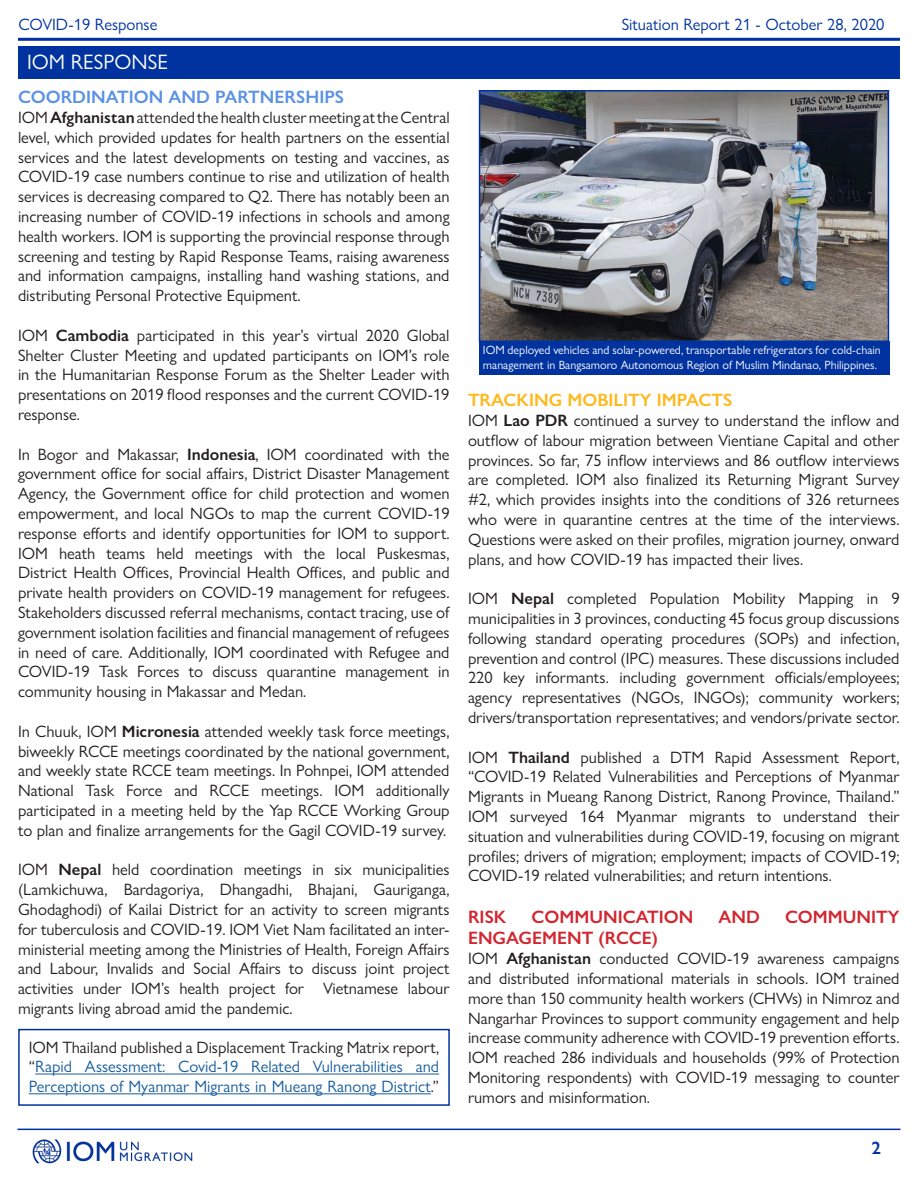
<style>
.page{position:relative;width:918px;height:1188px;background:#fff}
.page>*{position:absolute;margin:0;border:0;box-sizing:border-box;transform-origin:0 0}
.t1{font:21px "Gill Sans Nova";color:#fff}
.t2{font:600 18px "Gill Sans Nova";color:#d22630}
.t3{font:600 18px "Gill Sans Nova";color:#5b92e5}
.Paragraph_Style_no_h{font:600 18px "Gill Sans Nova";color:#ffb81c}
.t4{font:600 18px "Gill Sans Nova";color:#0033a0}
.Paragraph_Style_no_h-2{font:16.5px/19.8px "Gill Sans Nova";color:#231f20;text-align:justify}
.Paragraph_Style_no_h-3{font:16.5px/19.8px "Gill Sans Nova";color:#175d9e;text-align:justify}
.t5{font:16.5px "Gill Sans Nova";color:#0033a0}
.Paragraph_Style_no_h-4{font:12px/14.4px "Gill Sans Nova";color:#fff}
.s1{font-weight:600}
.s2{color:#231f20}
</style>
<div class="page">
<hr style="left:18px;top:38px;width:882px;height:3px;background:#0033a0">
<img style="left:32px;top:1139px;width:161px;height:25px">
<div style="left:18px;top:46px;width:882px;height:34px;background:#0033a0"></div>
<div style="left:479px;top:341px;width:410px;height:34px;background:#0033a0"></div>
<img style="left:482px;top:93px;width:404px;height:246px">
<div style="left:479px;top:90px;width:410px;height:252px;border:2px solid #0033a0"></div>
<hr style="left:17px;top:1129px;width:884px;height:1px;background:#0033a0">
<div style="left:18px;top:1029px;width:432px;height:77px;border:2px solid #0033a0"></div>
<hr style="left:35px;top:1074px;width:404px;height:1px;background:#175d9e">
<hr style="left:29px;top:1093px;width:402px;height:1px;background:#175d9e">
<p class="t5" style="left:19px;top:14px;width:140px">COVID-19 Response</p>
<p class="t5" style="left:622px;top:14px;width:264px">Situation Report 21 - October 28, 2020</p>
<p class="t1" style="left:27px;top:49px;width:143px">IOM RESPONSE</p>
<p class="t3" style="left:18px;top:86px;width:328px">COORDINATION AND PARTNERSHIPS</p>
<p class="Paragraph_Style_no_h-2" style="left:18px;top:107px;width:433px">IOM <span class="s1">Afghanistan</span> attended the health cluster meeting at the Central level, which provided updates for health partners on the essential services and the latest developments on testing and vaccines, as COVID-19 case numbers continue to rise and utilization of health services is decreasing compared to Q2. There has notably been an increasing number of COVID-19 infections in schools and among health workers. IOM is supporting the provincial response through screening and testing by Rapid Response Teams, raising awareness and information campaigns, installing hand washing stations, and distributing Personal Protective Equipment.</p>
<p class="Paragraph_Style_no_h-2" style="left:18px;top:325px;width:433px">IOM <span class="s1">Cambodia</span> participated in this year’s virtual 2020 Global Shelter Cluster Meeting and updated participants on IOM’s role in the Humanitarian Response Forum as the Shelter Leader with presentations on 2019 flood responses and the current COVID-19 response.</p>
<p class="Paragraph_Style_no_h-2" style="left:18px;top:444px;width:433px">In Bogor and Makassar, <span class="s1">Indonesia</span>, IOM coordinated with the government office for social affairs, District Disaster Management Agency, the Government office for child protection and women empowerment, and local NGOs to map the current COVID-19 response efforts and identify opportunities for IOM to support.<br>IOM heath teams held meetings with the local Puskesmas, District Health Offices, Provincial Health Offices, and public and private health providers on COVID-19 management for refugees.<br>Stakeholders discussed referral mechanisms, contact tracing, use of government isolation facilities and financial management of refugees in need of care. Additionally, IOM coordinated with Refugee and COVID-19 Task Forces to discuss quarantine management in community housing in Makassar and Medan.</p>
<p class="Paragraph_Style_no_h-2" style="left:18px;top:721px;width:433px">In Chuuk, IOM <span class="s1">Micronesia</span> attended weekly task force meetings, biweekly RCCE meetings coordinated by the national government, and weekly state RCCE team meetings. In Pohnpei, IOM attended National Task Force and RCCE meetings. IOM additionally participated in a meeting held by the Yap RCCE Working Group to plan and finalize arrangements for the Gagil COVID-19 survey.</p>
<p class="Paragraph_Style_no_h-2" style="left:18px;top:860px;width:433px">IOM <span class="s1">Nepal</span> held coordination meetings in six municipalities (Lamkichuwa, Bardagoriya, Dhangadhi, Bhajani, Gauriganga, Ghodaghodi) of Kailai District for an activity to screen migrants for tuberculosis and COVID-19. IOM Viet Nam facilitated an inter&shy;ministerial meeting among the Ministries of Health, Foreign Affairs and Labour, Invalids and Social Affairs to discuss joint project activities under IOM’s health project for Vietnamese labour migrants living abroad amid the pandemic.</p>
<p class="Paragraph_Style_no_h-3" style="left:29px;top:1037px;width:412px"><span class="s2">IOM Thailand published a Displacement Tracking Matrix report, “</span>Rapid Assessment: Covid-19 Related Vulnerabilities and Perceptions of Myanmar Migrants in Mueang Ranong District<span class="s2">.”</span></p>
<p class="Paragraph_Style_no_h-4" style="left:483px;top:343px;width:399px">IOM deployed vehicles and solar-powered, transportable refrigerators for cold-chain management in Bangsamoro Autonomous Region of Muslim Mindanao, Philippines.</p>
<p class="Paragraph_Style_no_h" style="left:468px;top:389px;width:266px">TRACKING MOBILITY IMPACTS</p>
<p class="Paragraph_Style_no_h-2" style="left:468px;top:410px;width:433px">IOM <span class="s1">Lao PDR</span> continued a survey to understand the inflow and outflow of labour migration between Vientiane Capital and other provinces. So far, 75 inflow interviews and 86 outflow interviews are completed. IOM also finalized its Returning Migrant Survey #2, which provides insights into the conditions of 326 returnees who were in quarantine centres at the time of the interviews.<br>Questions were asked on their profiles, migration journey, onward plans, and how COVID-19 has impacted their lives.</p>
<p class="Paragraph_Style_no_h-2" style="left:468px;top:588px;width:433px">IOM <span class="s1">Nepal</span> completed Population Mobility Mapping in 9 municipalities in 3 provinces, conducting 45 focus group discussions following standard operating procedures (SOPs) and infection, prevention and control (IPC) measures. These discussions included 220 key informants. including government officials/employees; agency representatives (NGOs, INGOs); community workers; drivers/transportation representatives; and vendors/private sector.</p>
<p class="Paragraph_Style_no_h-2" style="left:468px;top:747px;width:433px">IOM <span class="s1">Thailand</span> published a DTM Rapid Assessment Report, “COVID-19 Related Vulnerabilities and Perceptions of Myanmar Migrants in Mueang Ranong District, Ranong Province, Thailand.” IOM surveyed 164 Myanmar migrants to understand their situation and vulnerabilities during COVID-19, focusing on migrant profiles; drivers of migration; employment; impacts of COVID-19; COVID-19 related vulnerabilities; and return intentions.</p>
<p class="t2" style="left:468px;top:905px;width:40px">RISK</p>
<p class="t2" style="left:532px;top:905px;width:163px">COMMUNICATION</p>
<p class="t2" style="left:719px;top:905px;width:43px">AND</p>
<p class="t2" style="left:785px;top:905px;width:116px">COMMUNITY</p>
<p class="t2" style="left:468px;top:927px;width:192px">ENGAGEMENT (RCCE)</p>
<p class="Paragraph_Style_no_h-2" style="left:468px;top:948px;width:433px">IOM <span class="s1">Afghanistan</span> conducted COVID-19 awareness campaigns and distributed informational materials in schools. IOM trained more than 150 community health workers (CHWs) in Nimroz and Nangarhar Provinces to support community engagement and help increase community adherence with COVID-19 prevention efforts.<br>IOM reached 286 individuals and households (99% of Protection Monitoring respondents) with COVID-19 messaging to counter rumors and misinformation.</p>
<p class="t4" style="left:872px;top:1137px;width:11px">2</p>
</div>
